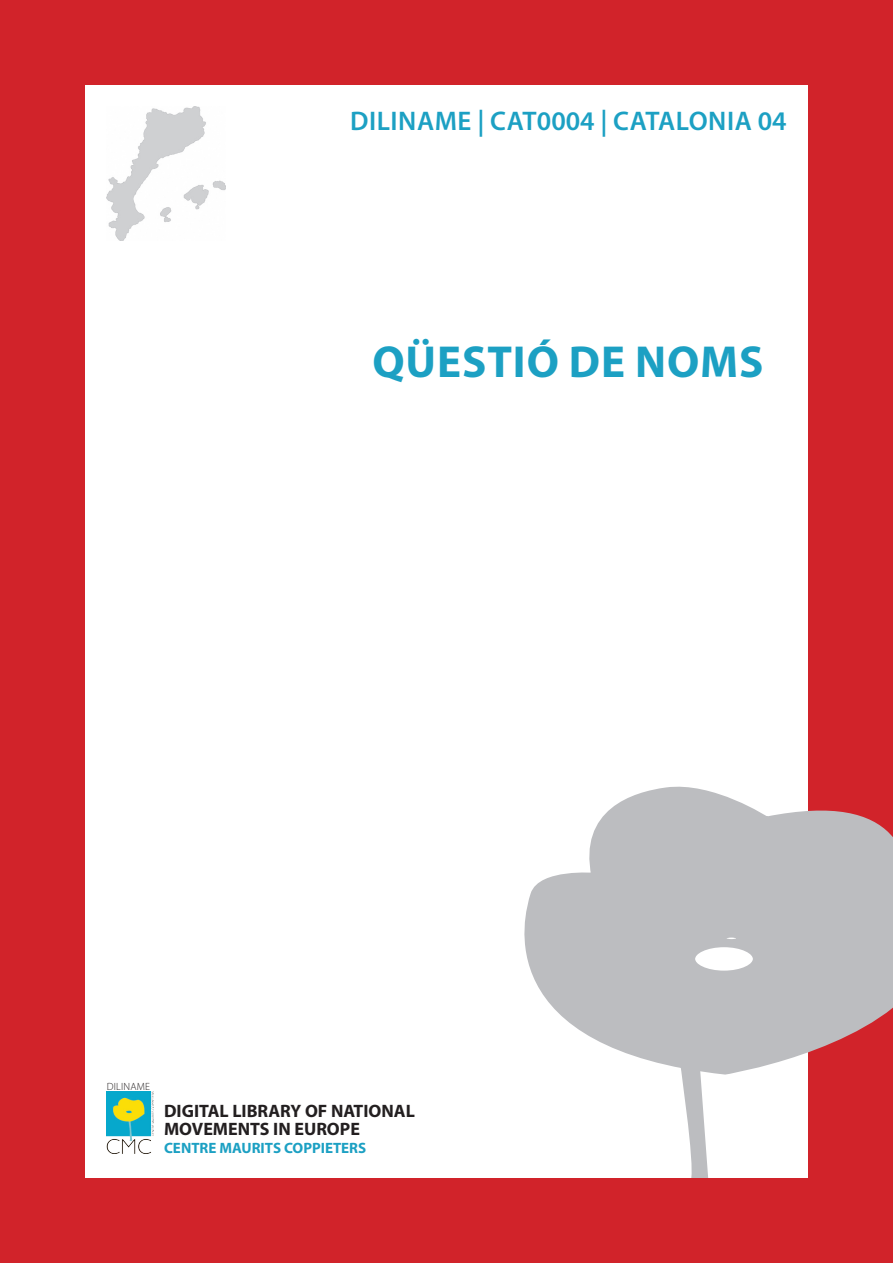
<style>
.page{position:relative;width:893px;height:1263px;background:#d1232a}
.page>*{position:absolute;margin:0;border:0;box-sizing:border-box;transform-origin:0 0}
.t1{font:700 45px "Myriad Pro";letter-spacing:.02em;color:#1ca0c3}
.t2{font:600 27px "Myriad Pro";letter-spacing:.02em;color:#1ca0c3}
.t3{font:700 18px/18px "Myriad";color:#231f20}
.t4{font:700 15px "Myriad";color:#1ca0c3}
.t5{font:300 10.5px "Myriad Pro";letter-spacing:.02em;color:#231f20}
</style>
<div class="page">
<div style="left:85px;top:85px;width:723px;height:1093px;background:#fff"></div>
<svg style="left:682px;top:1078px;width:26px;height:100px"></svg>
<svg style="left:524px;top:786px;width:369px;height:292px"></svg>
<div style="left:102px;top:1088px;width:53px;height:69px;background:linear-gradient(to right,#fff,#fff)"></div>
<img style="left:106px;top:1092px;width:47px;height:61px">
<img style="left:106px;top:106px;width:119px;height:135px">
<h2 class="t2" style="left:350px;top:103px;width:438px">DILINAME | CAT0004 | CATALONIA 04</h2>
<h1 class="t1" style="left:372px;top:332px;width:393px">QÜESTIÓ DE NOMS</h1>
<p class="t5" style="left:107px;top:1080px;width:45px">DILINAME</p>
<p class="t3" style="left:164px;top:1102px;width:252px">DIGITAL LIBRARY OF NATIONAL<br>MOVEMENTS IN EUROPE</p>
<p class="t4" style="left:164px;top:1140px;width:19px">CENTRE</p>
<p class="t4" style="left:219px;top:1140px;width:22px">MAURITS</p>
<p class="t4" style="left:284px;top:1140px;width:18px">COPPIETERS</p>
</div>
